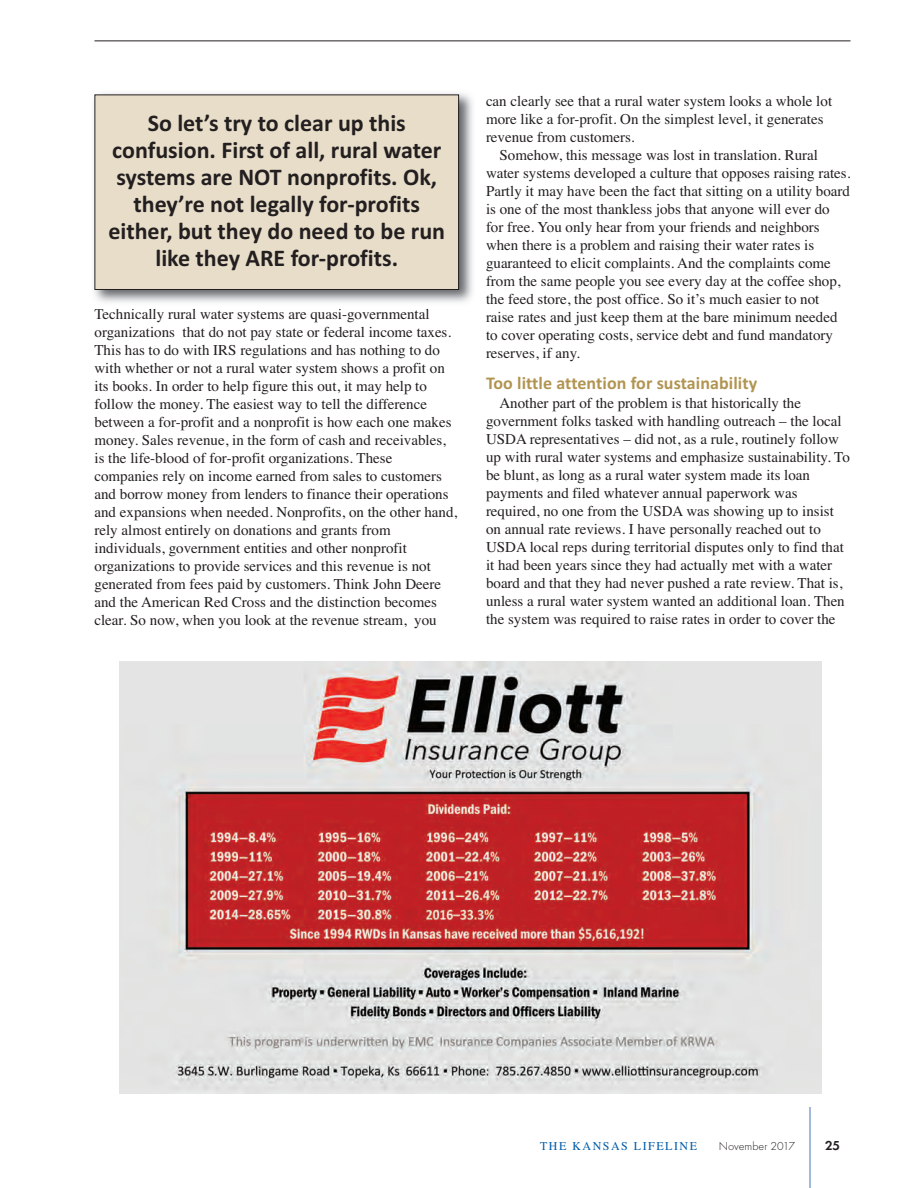
<style>
.page{position:relative;width:918px;height:1188px;background:#fff}
.page>*{position:absolute;margin:0;border:0;box-sizing:border-box;transform-origin:0 0}
.t1{font:700 24px/27px "Calibri";color:#231f20;text-align:center}
.t2{font:700 18px "Calibri";letter-spacing:.005em;color:#b19451}
.t3{font:15px/18px "Times";color:#231f20}
.t4{font:600 13.5px "Futura T";color:#231f20}
.t5{font:12px "Times";letter-spacing:.125em;color:#015ba9}
.t6{font:300 12px "Futura T";color:#231f20}
</style>
<div class="page">
<hr style="left:810px;top:1107px;width:1px;height:81px;background:#4975b9">
<hr style="left:94px;top:40px;width:756px;height:1px;background:#231f20">
<img style="left:94px;top:93px;width:379px;height:217px">
<img style="left:95px;top:309px;width:57px;height:1px">
<div style="left:95px;top:95px;width:363px;height:194px;background:#e7ddc8"></div>
<div style="left:94px;top:94px;width:365px;height:196px;border:1px solid #231f20"></div>
<img style="left:119px;top:662px;width:702px;height:432px">
<h1 class="t1" style="left:108px;top:110px;width:338px">So let’s try to clear up this confusion. First of all, rural water systems are NOT nonprofits. Ok, they’re not legally for-profits either, but they do need to be run like they ARE for-profits.</h1>
<p class="t3" style="left:94px;top:305px;width:364px">Technically rural water systems are quasi-governmental organizations that do not pay state or federal income taxes.<br>This has to do with IRS regulations and has nothing to do with whether or not a rural water system shows a profit on its books. In order to help figure this out, it may help to follow the money. The easiest way to tell the difference between a for-profit and a nonprofit is how each one makes money. Sales revenue, in the form of cash and receivables, is the life-blood of for-profit organizations. These companies rely on income earned from sales to customers and borrow money from lenders to finance their operations and expansions when needed. Nonprofits, on the other hand, rely almost entirely on donations and grants from individuals, government entities and other nonprofit organizations to provide services and this revenue is not generated from fees paid by customers. Think John Deere and the American Red Cross and the distinction becomes clear. So now, when you look at the revenue stream, you</p>
<p class="t3" style="left:486px;top:92px;width:348px">can clearly see that a rural water system looks a whole lot more like a for-profit. On the simplest level, it generates revenue from customers.</p>
<p class="t3" style="left:486px;top:146px;width:366px;text-indent:14px">Somehow, this message was lost in translation. Rural water systems developed a culture that opposes raising rates.<br>Partly it may have been the fact that sitting on a utility board is one of the most thankless jobs that anyone will ever do for free. You only hear from your friends and neighbors when there is a problem and raising their water rates is guaranteed to elicit complaints. And the complaints come from the same people you see every day at the coffee shop, the feed store, the post office. So it’s much easier to not raise rates and just keep them at the bare minimum needed to cover operating costs, service debt and fund mandatory reserves, if any.</p>
<p class="t2" style="left:486px;top:372px;width:273px">Too little attention for sustainability</p>
<p class="t3" style="left:486px;top:394px;width:365px;text-indent:14px">Another part of the problem is that historically the government folks tasked with handling outreach – the local USDA representatives – did not, as a rule, routinely follow up with rural water systems and emphasize sustainability. To be blunt, as long as a rural water system made its loan payments and filed whatever annual paperwork was required, no one from the USDA was showing up to insist on annual rate reviews. I have personally reached out to USDA local reps during territorial disputes only to find that it had been years since they had actually met with a water board and that they had never pushed a rate review. That is, unless a rural water system wanted an additional loan. Then the system was required to raise rates in order to cover the</p>
<p class="t5" style="left:540px;top:1139px;width:158px">THE KANSAS LIFELINE</p>
<p class="t6" style="left:719px;top:1139px;width:78px">November 2017</p>
<p class="t4" style="left:825px;top:1137px;width:17px">25</p>
</div>
